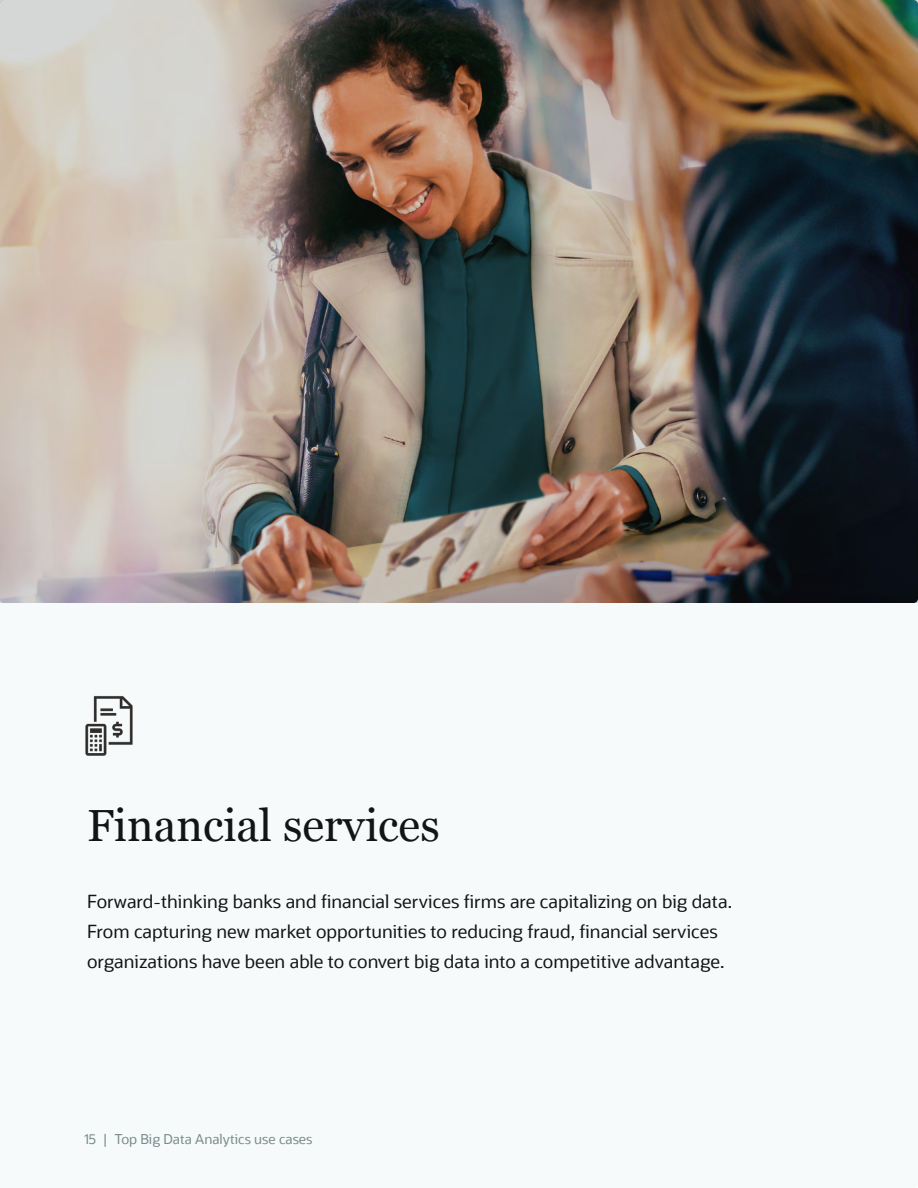
<style>
.page{position:relative;width:918px;height:1188px;background:#fff}
.page>*{position:absolute;margin:0;border:0;box-sizing:border-box;transform-origin:0 0}
.Introductory_body{font:45px "Georgia";color:#131515}
.Introductory_body-2{font:18px/30px "Oracle Sans";color:#131515}
.t1{font:13.5px "Oracle Sans";color:#798b8a}
</style>
<div class="page">
<img style="left:85px;top:695px;width:48px;height:61px">
<img style="left:0;top:0;width:918px;height:603px">
<p class="Introductory_body" style="left:87px;top:793px;width:354px">Financial services</p>
<p class="Introductory_body-2" style="left:87px;top:886px;width:647px">Forward-thinking banks and financial services firms are capitalizing on big data.<br>From capturing new market opportunities to reducing fraud, financial services organizations have been able to convert big data into a competitive advantage.</p>
<p class="t1" style="left:84px;top:1131px;width:230px">15 | Top Big Data Analytics use cases</p>
</div>
